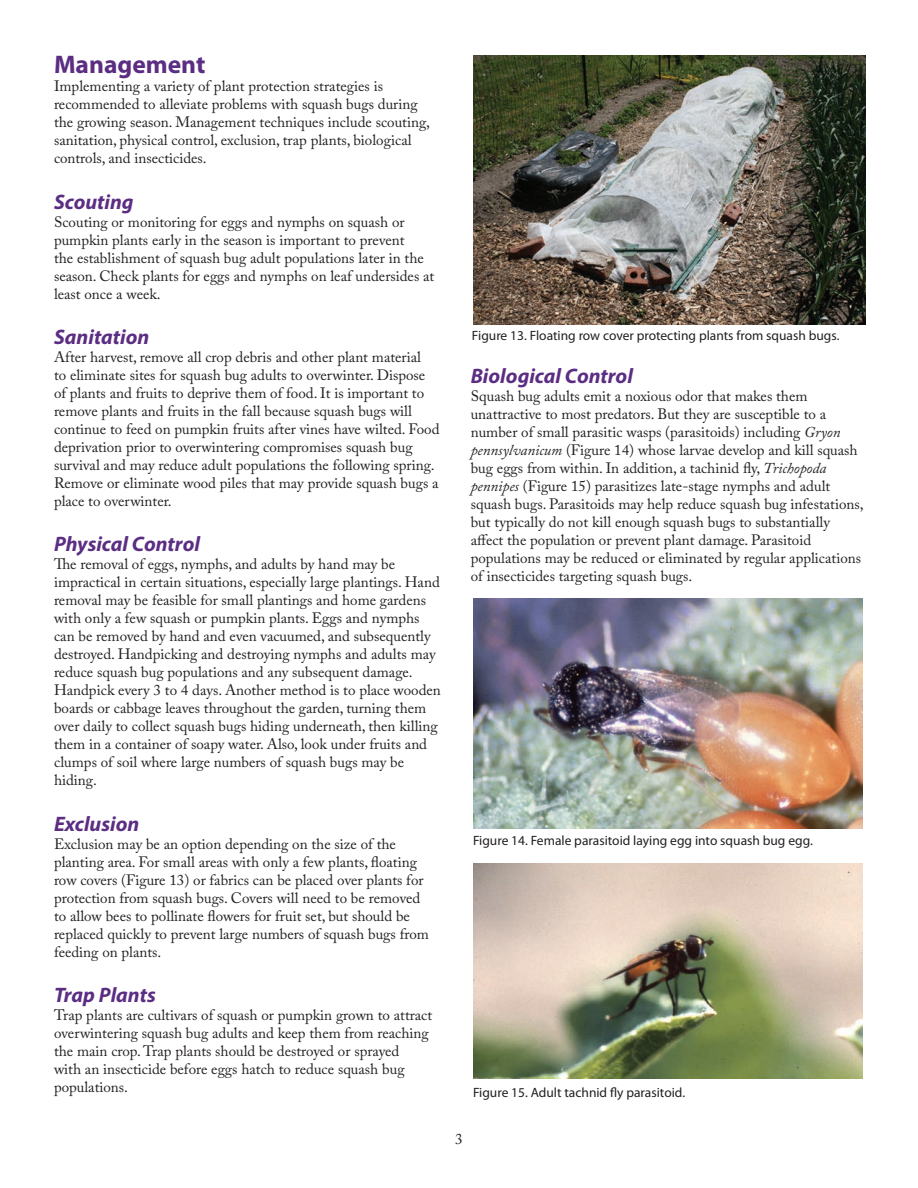
<style>
.page{position:relative;width:918px;height:1188px;background:#fff}
.page>*{position:absolute;margin:0;border:0;box-sizing:border-box;transform-origin:0 0}
.t1{font:700 25.5px "Myriad Pro";color:#5b2d83}
.t2{font:italic 700 21px "Myriad Pro";color:#5b2d83}
.t3{font:15px/18px "Adobe Caslon Pro";color:#231f20}
.t4{font:13.5px "Myriad Pro";color:#231f20}
.s1{font-style:italic}
</style>
<div class="page">
<img style="left:473px;top:598px;width:390px;height:230px">
<img style="left:473px;top:863px;width:390px;height:216px">
<img style="left:473px;top:55px;width:393px;height:269px">
<h1 class="t1" style="left:54px;top:48px;width:153px">Management</h1>
<p class="t3" style="left:54px;top:77px;width:378px">Implementing a variety of plant protection strategies is recommended to alleviate problems with squash bugs during the growing season. Management techniques include scouting, sanitation, physical control, exclusion, trap plants, biological controls, and insecticides.</p>
<h2 class="t2" style="left:54px;top:188px;width:81px">Scouting</h2>
<p class="t3" style="left:54px;top:212px;width:382px">Scouting or monitoring for eggs and nymphs on squash or pumpkin plants early in the season is important to prevent<br>the establishment of squash bug adult populations later in the season. Check plants for eggs and nymphs on leaf undersides at least once a week.</p>
<h2 class="t2" style="left:54px;top:323px;width:97px">Sanitation</h2>
<p class="t3" style="left:54px;top:348px;width:387px">After harvest, remove all crop debris and other plant material<br>to eliminate sites for squash bug adults to overwinter. Dispose of plants and fruits to deprive them of food. It is important to remove plants and fruits in the fall because squash bugs will continue to feed on pumpkin fruits after vines have wilted. Food deprivation prior to overwintering compromises squash bug survival and may reduce adult populations the following spring.<br>Remove or eliminate wood piles that may provide squash bugs a place to overwinter.</p>
<h2 class="t2" style="left:54px;top:531px;width:147px">Physical Control</h2>
<p class="t3" style="left:54px;top:555px;width:388px">The removal of eggs, nymphs, and adults by hand may be impractical in certain situations, especially large plantings. Hand removal may be feasible for small plantings and home gardens with only a few squash or pumpkin plants. Eggs and nymphs can be removed by hand and even vacuumed, and subsequently destroyed. Handpicking and destroying nymphs and adults may reduce squash bug populations and any subsequent damage.<br>Handpick every 3 to 4 days. Another method is to place wooden boards or cabbage leaves throughout the garden, turning them over daily to collect squash bugs hiding underneath, then killing them in a container of soapy water. Also, look under fruits and clumps of soil where large numbers of squash bugs may be hiding.</p>
<h2 class="t2" style="left:54px;top:810px;width:87px">Exclusion</h2>
<p class="t3" style="left:54px;top:835px;width:376px">Exclusion may be an option depending on the size of the planting area. For small areas with only a few plants, floating row covers (Figure 13) or fabrics can be placed over plants for protection from squash bugs. Covers will need to be removed to allow bees to pollinate flowers for fruit set, but should be replaced quickly to prevent large numbers of squash bugs from feeding on plants.</p>
<h2 class="t2" style="left:54px;top:982px;width:103px">Trap Plants</h2>
<p class="t3" style="left:54px;top:1006px;width:380px">Trap plants are cultivars of squash or pumpkin grown to attract overwintering squash bug adults and keep them from reaching the main crop. Trap plants should be destroyed or sprayed<br>with an insecticide before eggs hatch to reduce squash bug populations.</p>
<p class="t4" style="left:472px;top:327px;width:369px">Figure 13. Floating row cover protecting plants from squash bugs.</p>
<h2 class="t2" style="left:471px;top:362px;width:164px">Biological Control</h2>
<p class="t3" style="left:471px;top:387px;width:394px">Squash bug adults emit a noxious odor that makes them unattractive to most predators. But they are susceptible to a number of small parasitic wasps (parasitoids) including <span class="s1">Gryon pennsylvanicum</span> (Figure 14) whose larvae develop and kill squash bug eggs from within. In addition, a tachinid fly, <span class="s1">Trichopoda pennipes</span> (Figure 15) parasitizes late-stage nymphs and adult squash bugs. Parasitoids may help reduce squash bug infestations, but typically do not kill enough squash bugs to substantially affect the population or prevent plant damage. Parasitoid populations may be reduced or eliminated by regular applications of insecticides targeting squash bugs.</p>
<p class="t4" style="left:473px;top:832px;width:341px">Figure 14. Female parasitoid laying egg into squash bug egg.</p>
<p class="t4" style="left:473px;top:1085px;width:214px">Figure 15. Adult tachnid fly parasitoid.</p>
<p class="t3" style="left:455px;top:1130px;width:9px">3</p>
</div>
